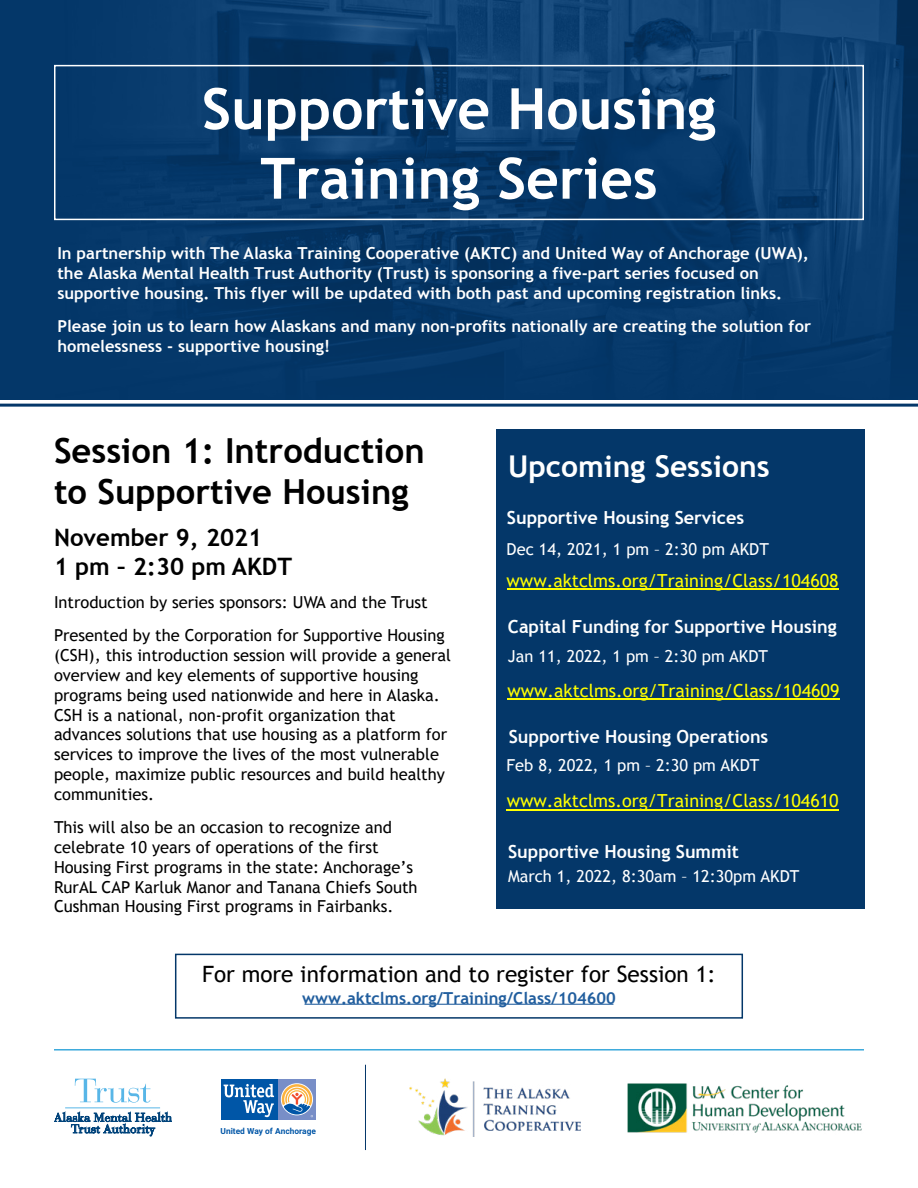
<style>
.page{position:relative;width:918px;height:1188px;background:#fff}
.page>*{position:absolute;margin:0;border:0;box-sizing:border-box;transform-origin:0 0}
.Header_1{font:700 57px/69.6px "Trebuchet MS";color:#fff;text-align:center}
.Header_2{font:700 34.5px/41.4px "Trebuchet MS";color:#000}
.Body_Copy{font:700 30px "Trebuchet MS";color:#fff}
.Subhead_1{font:700 24px/28.8px "Trebuchet MS";color:#000}
.t1{font:22.5px "Trebuchet MS";color:#000}
.t2{font:18px "Trebuchet MS";color:#ff0}
.Body_Copy-2{font:700 18px "Trebuchet MS";color:#fff}
.Body_Copy-3{font:16.5px/19.8px "Trebuchet MS";color:#000}
.Body_Copy-4{font:700 16.5px/19.8px "Trebuchet MS";color:#fff}
.Body_Copy-5{font:16.5px "Trebuchet MS";color:#fff}
.t3{font:700 16.5px "Trebuchet MS";color:#215e9e}
.t4{font:700 8.4px "Roboto";color:#0056a7}
</style>
<div class="page">
<hr style="left:54px;top:1049px;width:810px;height:2px;background:#3ba9dc">
<svg style="left:0;top:0;width:918px;height:158px;fill:#093c6e"></svg>
<div style="left:0;top:158px;width:918px;height:242px;background:#043769"></div>
<div style="left:54px;top:65px;width:810px;height:155px;border:2px solid #fff"></div>
<hr style="left:0;top:404px;width:918px;height:3px;background:#043769">
<div style="left:175px;top:954px;width:568px;height:65px;border:2px solid #043769"></div>
<hr style="left:365px;top:1065px;width:1px;height:85px;background:#043769">
<div style="left:496px;top:429px;width:369px;height:480px;background:#043769"></div>
<hr style="left:305px;top:1004px;width:308px;height:1px;background:#215e9e">
<hr style="left:507px;top:589px;width:331px;height:1px;background:#ff0">
<svg style="left:75px;top:1079px;width:75px;height:24px"></svg>
<svg style="left:54px;top:1112px;width:118px;height:24px"></svg>
<hr style="left:65px;top:1108px;width:95px;height:1px;background:#58b6e7">
<svg style="left:221px;top:1079px;width:95px;height:41px"></svg>
<img style="left:409px;top:1078px;width:172px;height:58px">
<img style="left:627px;top:1083px;width:235px;height:50px">
<hr style="left:507px;top:699px;width:333px;height:1px;background:#ff0">
<hr style="left:507px;top:809px;width:332px;height:1px;background:#ff0">
<h1 class="Header_1" style="left:202px;top:74px;width:516px">Supportive Housing<br>Training Series</h1>
<p class="Body_Copy-4" style="left:57px;top:244px;width:753px">In partnership with The Alaska Training Cooperative (AKTC) and United Way of Anchorage (UWA), the Alaska Mental Health Trust Authority (Trust) is sponsoring a five-part series focused on supportive housing. This flyer will be updated with both past and upcoming registration links.</p>
<p class="Body_Copy-4" style="left:57px;top:317px;width:755px">Please join us to learn how Alaskans and many non-profits nationally are creating the solution for homelessness - supportive housing!</p>
<h2 class="Header_2" style="left:54px;top:430px;width:372px">Session 1: Introduction to Supportive Housing</h2>
<p class="Subhead_1" style="left:54px;top:523px;width:240px">November 9, 2021<br>1 pm – 2:30 pm AKDT</p>
<p class="Body_Copy-3" style="left:54px;top:593px;width:375px">Introduction by series sponsors: UWA and the Trust</p>
<p class="Body_Copy-3" style="left:54px;top:626px;width:399px">Presented by the Corporation for Supportive Housing (CSH), this introduction session will provide a general overview and key elements of supportive housing programs being used nationwide and here in Alaska.<br>CSH is a national, non-profit organization that advances solutions that use housing as a platform for services to improve the lives of the most vulnerable people, maximize public resources and build healthy communities.</p>
<p class="Body_Copy-3" style="left:54px;top:818px;width:365px">This will also be an occasion to recognize and celebrate 10 years of operations of the first Housing First programs in the state: Anchorage’s RurAL CAP Karluk Manor and Tanana Chiefs South Cushman Housing First programs in Fairbanks.</p>
<p class="Body_Copy" style="left:508px;top:448px;width:263px">Upcoming Sessions</p>
<p class="Body_Copy-2" style="left:507px;top:507px;width:239px">Supportive Housing Services</p>
<p class="Body_Copy-5" style="left:507px;top:539px;width:264px">Dec 14, 2021, 1 pm – 2:30 pm AKDT</p>
<p class="t2" style="left:507px;top:570px;width:334px">www.aktclms.org/Training/Class/104608</p>
<p class="Body_Copy-2" style="left:508px;top:616px;width:330px">Capital Funding for Supportive Housing</p>
<p class="Body_Copy-5" style="left:508px;top:647px;width:262px">Jan 11, 2022, 1 pm – 2:30 pm AKDT</p>
<p class="t2" style="left:507px;top:679px;width:334px">www.aktclms.org/Training/Class/104609</p>
<p class="Body_Copy-2" style="left:509px;top:725px;width:261px">Supportive Housing Operations</p>
<p class="Body_Copy-5" style="left:507px;top:756px;width:254px">Feb 8, 2022, 1 pm – 2:30 pm AKDT</p>
<p class="t2" style="left:507px;top:789px;width:334px">www.aktclms.org/Training/Class/104610</p>
<p class="Body_Copy-2" style="left:508px;top:840px;width:233px">Supportive Housing Summit</p>
<p class="Body_Copy-5" style="left:508px;top:866px;width:293px">March 1, 2022, 8:30am – 12:30pm AKDT</p>
<p class="t1" style="left:202px;top:960px;width:515px">For more information and to register for Session 1:</p>
<p class="t3" style="left:302px;top:988px;width:315px">www.aktclms.org/Training/Class/104600</p>
<p class="t4" style="left:221px;top:1125px;width:97px">United Way of Anchorage</p>
</div>
